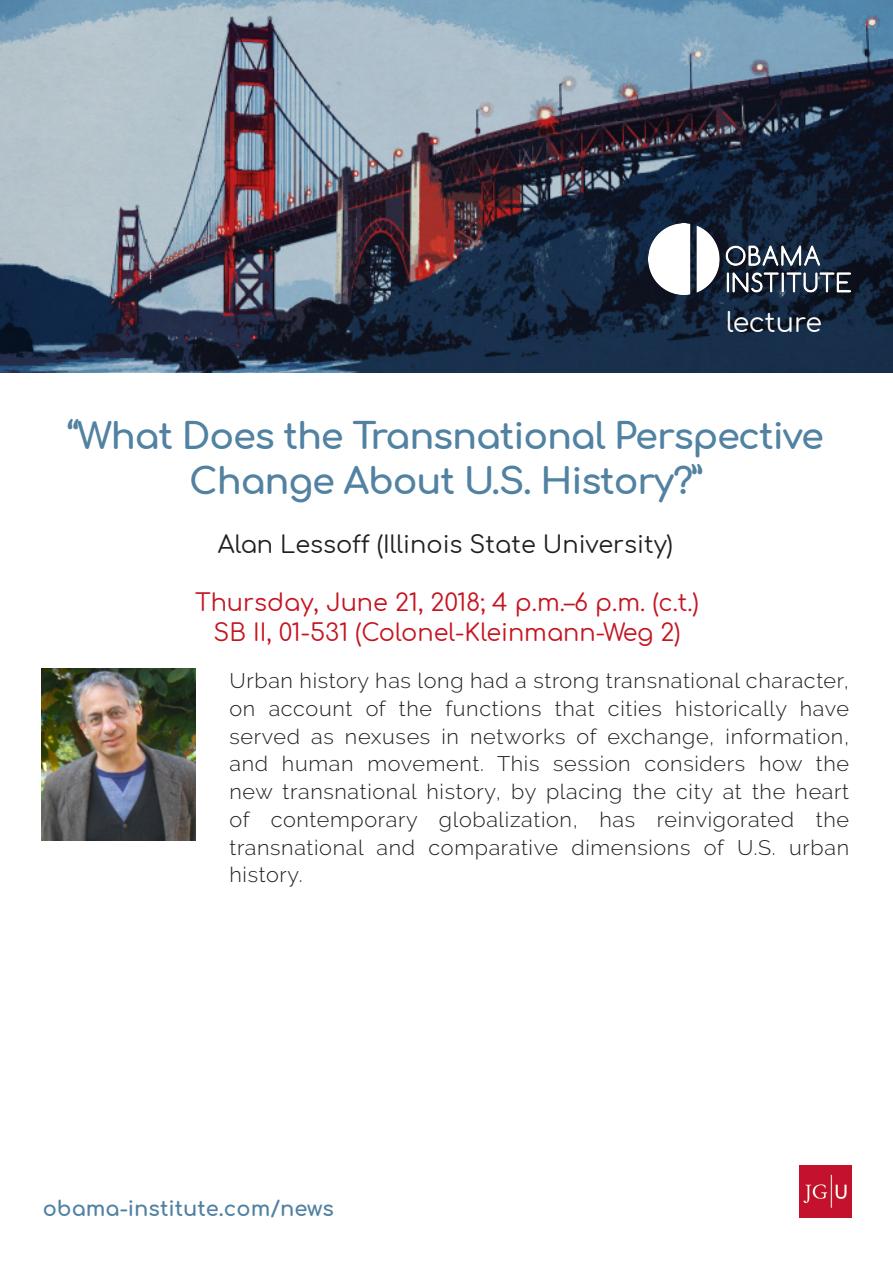
<style>
.page{position:relative;width:893px;height:1263px;background:#fff}
.page>*{position:absolute;margin:0;border:0;box-sizing:border-box;transform-origin:0 0}
.Titel{font:700 36px/45px "Comfortaa";letter-spacing:-.03em;color:#5182a2;text-align:center}
.t1{font:27px "Comfortaa";letter-spacing:-.01em;color:#fff}
.Datum__Uhrzeit__Ort{font:24px "Comfortaa";color:#c51522}
.Name_und_Affiliation{font:24px "Comfortaa";color:#231f20}
.Fließtext_Ankündigun{font:300 21px/27.8px "Raleway";letter-spacing:.03em;color:#231f20;text-align:justify}
.t2{font:700 21px "Comfortaa";color:#5182a2}
</style>
<div class="page">
<img style="left:0;top:0;width:893px;height:372px">
<img style="left:649px;top:223px;width:202px;height:72px">
<img style="left:800px;top:1166px;width:51px;height:51px">
<img style="left:41px;top:668px;width:154px;height:172px">
<p class="t1" style="left:726px;top:298px;width:97px">lecture</p>
<p class="Titel" style="left:68px;top:410px;width:757px">“What Does the Transnational Perspective<br>Change About U.S. History?”</p>
<p class="Name_und_Affiliation" style="left:218px;top:523px;width:457px">Alan Lessoff (Illinois State University)</p>
<p class="Datum__Uhrzeit__Ort" style="left:195px;top:581px;width:505px">Thursday, June 21, 2018; 4 p.m.–6 p.m. (c.t.)</p>
<p class="Datum__Uhrzeit__Ort" style="left:213px;top:611px;width:469px">SB II, 01-531 (Colonel-Kleinmann-Weg 2)</p>
<p class="Fließtext_Ankündigun" style="left:229px;top:667px;width:621px">Urban history has long had a strong transnational character, on account of the functions that cities historically have served as nexuses in networks of exchange, information, and human movement. This session considers how the new transnational history, by placing the city at the heart of contemporary globalization, has reinvigorated the transnational and comparative dimensions of U.S. urban history.</p>
<p class="t2" style="left:43px;top:1189px;width:293px">obama-institute.com/news</p>
</div>
